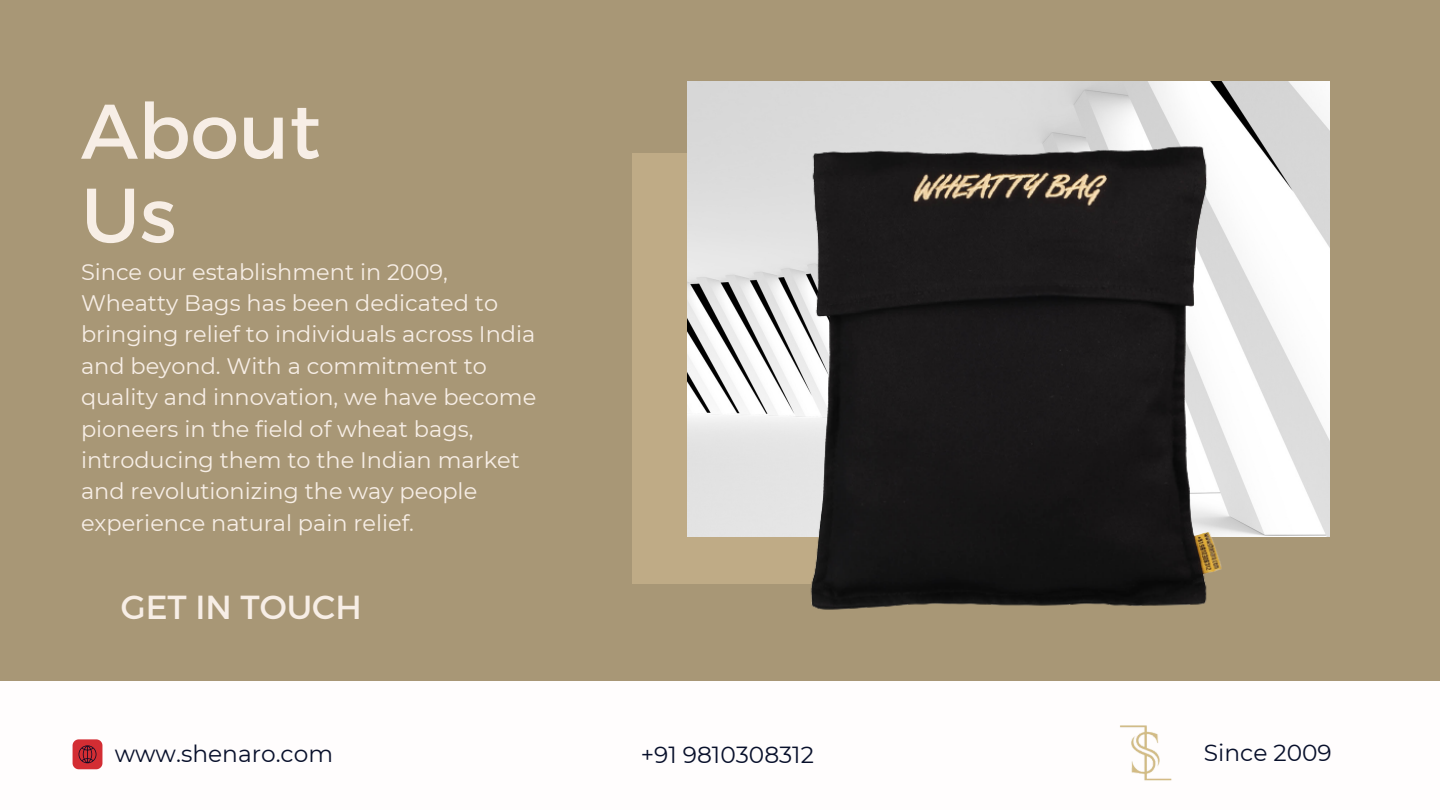
<style>
.page{position:relative;width:1440px;height:810px;background:#a89776}
.page>*{position:absolute;margin:0;border:0;box-sizing:border-box;transform-origin:0 0}
.t1{font:77.3px/84px "Montserrat";color:#f7eee6}
.t2{font:33.3px "Montserrat";color:#f7eee6}
.t3{font:23.3px "Montserrat";color:#08102b}
.t4{font:22.4px/31.4px "Montserrat";color:#f7eee6}
</style>
<div class="page">
<div style="left:632px;top:153px;width:517px;height:431px;background:#bfab86"></div>
<img style="left:688px;top:81px;width:642px;height:456px">
<img style="left:781px;top:117px;width:456px;height:493px">
<div style="left:0;top:682px;width:1440px;height:128px;background:#fffdfd"></div>
<svg style="left:73px;top:739px;width:29px;height:30px"></svg>
<img style="left:1058px;top:681px;width:183px;height:100px">
<p class="t1" style="left:81px;top:85px;width:241px">About<br>Us</p>
<h2 class="t4" style="left:81px;top:256px;width:457px">Since our establishment in 2009, Wheatty Bags has been dedicated to bringing relief to individuals across India and beyond. With a commitment to quality and innovation, we have become pioneers in the field of wheat bags, introducing them to the Indian market and revolutionizing the way people experience natural pain relief.</h2>
<h1 class="t2" style="left:121px;top:586px;width:243px">GET IN TOUCH</h1>
<p class="t3" style="left:115px;top:740px;width:220px">www.shenaro.com</p>
<p class="t3" style="left:641px;top:741px;width:175px">+91 9810308312</p>
<p class="t3" style="left:1204px;top:739px;width:129px">Since 2009</p>
</div>
